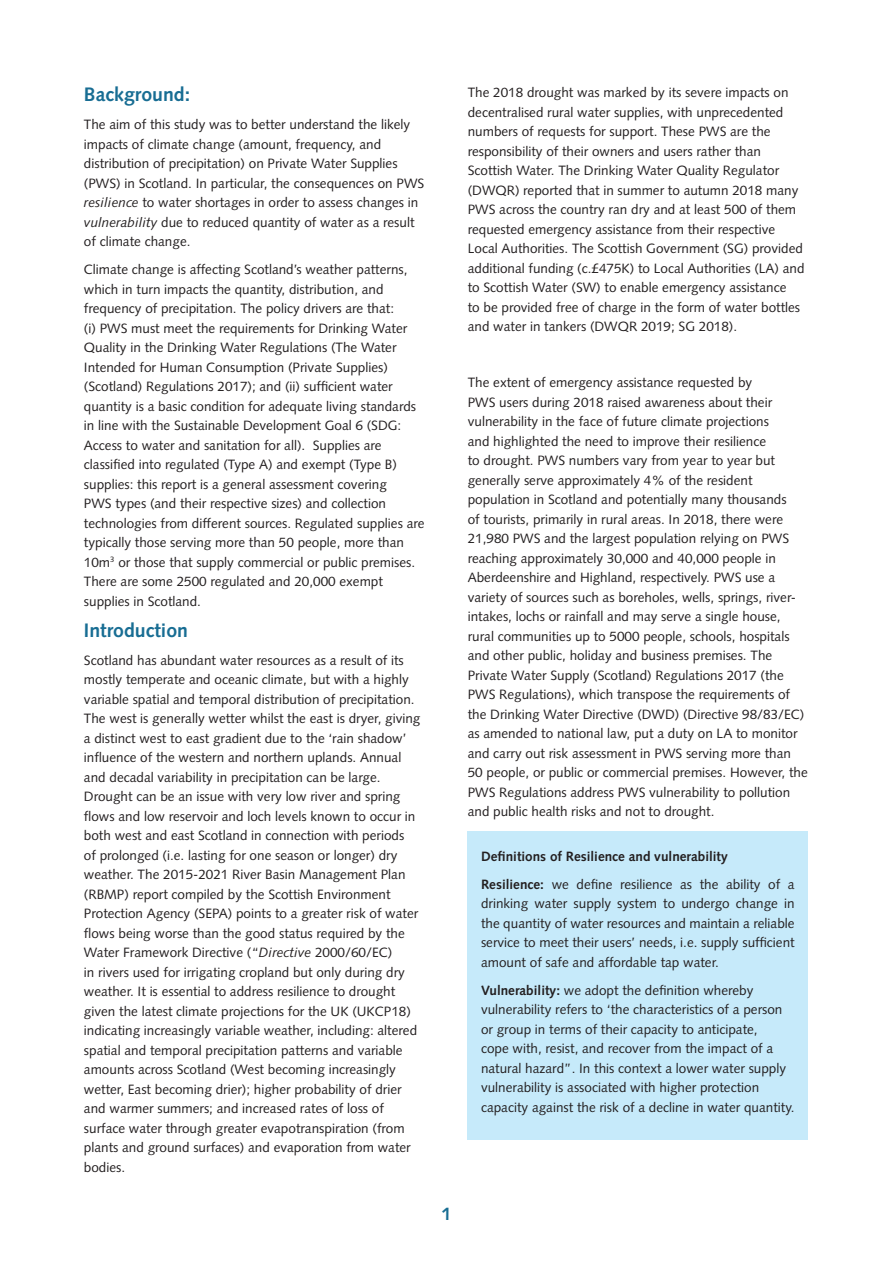
<style>
.page{position:relative;width:893px;height:1263px;background:#fff}
.page>*{position:absolute;margin:0;border:0;box-sizing:border-box;transform-origin:0 0}
.t1{font:700 19.5px "Syntax LT Std";color:#186d93}
.t2{font:700 18px "Syntax LT Std";color:#186d93}
.t3{font:13.5px/19.5px "Syntax LT Std";color:#231f20}
.t4{font:700 13.5px "Syntax LT Std";color:#231f20}
.s1{font-style:italic}
.s2{font-weight:700}
</style>
<div class="page">
<div style="left:468px;top:831px;width:340px;height:309px;background:#c6eafa"></div>
<p class="t1" style="left:84px;top:83px;width:108px">Background:</p>
<p class="t3" style="left:84px;top:115px;width:342px">The aim of this study was to better understand the likely impacts of climate change (amount, frequency, and distribution of precipitation) on Private Water Supplies (PWS) in Scotland. In particular, the consequences on PWS <span class="s1">resilience</span> to water shortages in order to assess changes in <span class="s1">vulnerability</span> due to reduced quantity of water as a result of climate change.</p>
<p class="t3" style="left:84px;top:260px;width:342px">Climate change is affecting Scotland’s weather patterns, which in turn impacts the quantity, distribution, and frequency of precipitation. The policy drivers are that:<br>(i) PWS must meet the requirements for Drinking Water Quality in the Drinking Water Regulations (The Water Intended for Human Consumption (Private Supplies) (Scotland) Regulations 2017); and (ii) sufficient water quantity is a basic condition for adequate living standards in line with the Sustainable Development Goal 6 (SDG:<br>Access to water and sanitation for all). Supplies are classified into regulated (Type A) and exempt (Type B) supplies: this report is a general assessment covering<br>PWS types (and their respective sizes) and collection technologies from different sources. Regulated supplies are typically those serving more than 50 people, more than 10m<sup>3</sup> or those that supply commercial or public premises.<br>There are some 2500 regulated and 20,000 exempt supplies in Scotland.</p>
<p class="t1" style="left:84px;top:619px;width:106px">Introduction</p>
<p class="t3" style="left:84px;top:650px;width:338px">Scotland has abundant water resources as a result of its mostly temperate and oceanic climate, but with a highly variable spatial and temporal distribution of precipitation.<br>The west is generally wetter whilst the east is dryer, giving a distinct west to east gradient due to the ‘rain shadow’ influence of the western and northern uplands. Annual and decadal variability in precipitation can be large.<br>Drought can be an issue with very low river and spring flows and low reservoir and loch levels known to occur in both west and east Scotland in connection with periods<br>of prolonged (i.e. lasting for one season or longer) dry weather. The 2015-2021 River Basin Management Plan (RBMP) report compiled by the Scottish Environment Protection Agency (SEPA) points to a greater risk of water flows being worse than the good status required by the Water Framework Directive (“<span class="s1">Directive</span> 2000/60/EC)<br>in rivers used for irrigating cropland but only during dry weather. It is essential to address resilience to drought given the latest climate projections for the UK (UKCP18) indicating increasingly variable weather, including: altered spatial and temporal precipitation patterns and variable amounts across Scotland (West becoming increasingly wetter, East becoming drier); higher probability of drier and warmer summers; and increased rates of loss of surface water through greater evapotranspiration (from plants and ground surfaces) and evaporation from water bodies.</p>
<h2 class="t2" style="left:441px;top:1203px;width:12px">1</h2>
<p class="t3" style="left:468px;top:83px;width:338px">The 2018 drought was marked by its severe impacts on decentralised rural water supplies, with unprecedented numbers of requests for support. These PWS are the responsibility of their owners and users rather than Scottish Water. The Drinking Water Quality Regulator (DWQR) reported that in summer to autumn 2018 many PWS across the country ran dry and at least 500 of them requested emergency assistance from their respective Local Authorities. The Scottish Government (SG) provided additional funding (c.£475K) to Local Authorities (LA) and to Scottish Water (SW) to enable emergency assistance<br>to be provided free of charge in the form of water bottles and water in tankers (DWQR 2019; SG 2018).</p>
<p class="t3" style="left:468px;top:373px;width:341px">The extent of emergency assistance requested by<br>PWS users during 2018 raised awareness about their vulnerability in the face of future climate projections<br>and highlighted the need to improve their resilience<br>to drought. PWS numbers vary from year to year but generally serve approximately 4% of the resident population in Scotland and potentially many thousands<br>of tourists, primarily in rural areas. In 2018, there were 21,980 PWS and the largest population relying on PWS reaching approximately 30,000 and 40,000 people in Aberdeenshire and Highland, respectively. PWS use a variety of sources such as boreholes, wells, springs, river&shy;intakes, lochs or rainfall and may serve a single house, rural communities up to 5000 people, schools, hospitals and other public, holiday and business premises. The Private Water Supply (Scotland) Regulations 2017 (the PWS Regulations), which transpose the requirements of the Drinking Water Directive (DWD) (Directive 98/83/EC) as amended to national law, put a duty on LA to monitor and carry out risk assessment in PWS serving more than 50 people, or public or commercial premises. However, the PWS Regulations address PWS vulnerability to pollution and public health risks and not to drought.</p>
<p class="t4" style="left:481px;top:848px;width:248px">Definitions of Resilience and vulnerability</p>
<p class="t3" style="left:481px;top:874px;width:315px;text-align:justify"><span class="s2">Resilience:</span> we define resilience as the ability of a drinking water supply system to undergo change in the quantity of water resources and maintain a reliable service to meet their users’ needs, i.e. supply sufficient amount of safe and affordable tap water.</p>
<p class="t3" style="left:481px;top:980px;width:315px"><span class="s2">Vulnerability:</span> we adopt the definition whereby vulnerability refers to ‘the characteristics of a person or group in terms of their capacity to anticipate,<br>cope with, resist, and recover from the impact of a natural hazard”. In this context a lower water supply vulnerability is associated with higher protection capacity against the risk of a decline in water quantity.</p>
</div>
